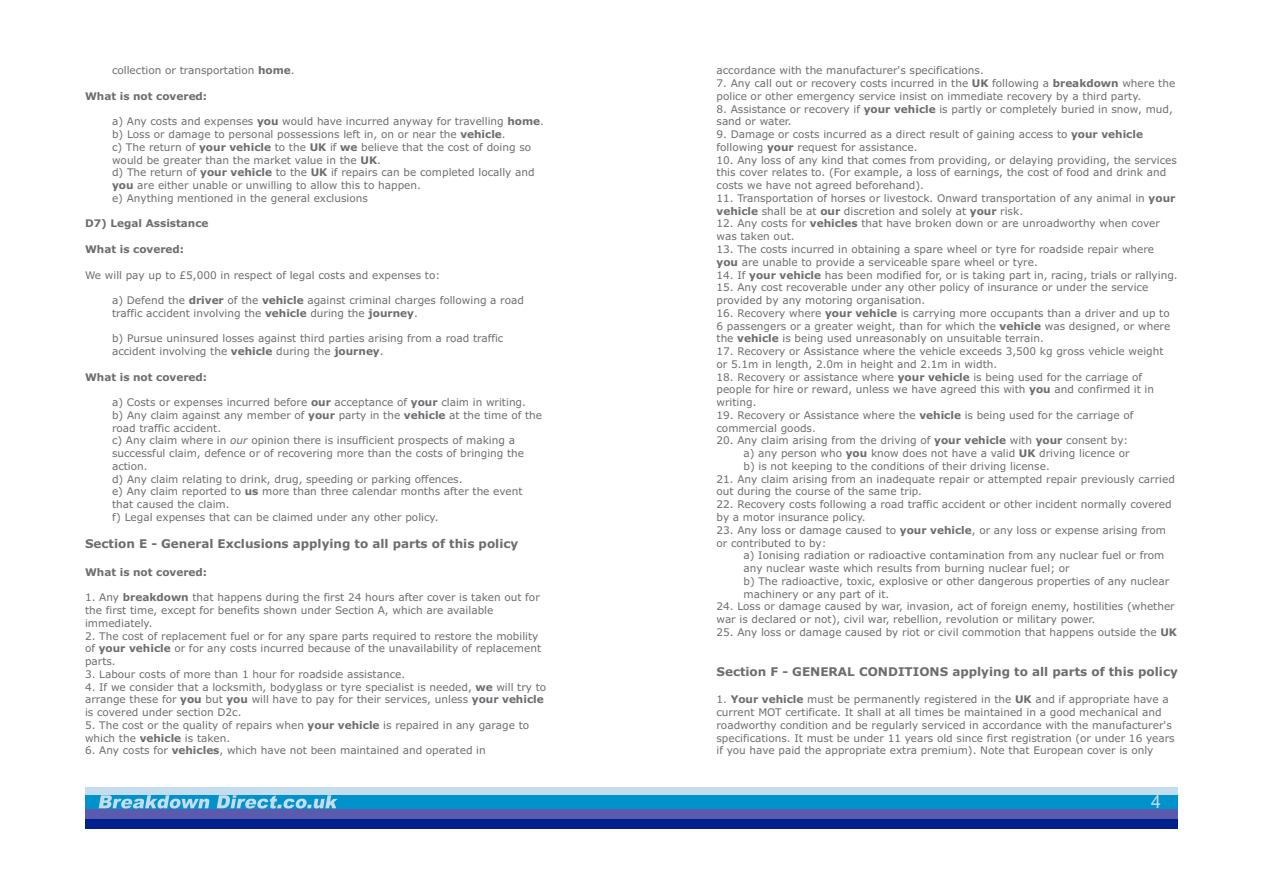
<style>
.page{position:relative;width:1263px;height:893px;background:#fff}
.page>*{position:absolute;margin:0;border:0;box-sizing:border-box;transform-origin:0 0}
.t1{font:31.65px "Arial";color:#fff;scale:1.72 1}
.t2{font:700 12px "Verdana";color:#6c6d70}
.t3{font:10.5px/12.8px "Verdana";color:#6c6d70}
.t4{font:700 10.5px "Verdana";color:#6c6d70}
.s1{font-weight:700}
.s2{font-style:italic}
</style>
<div class="page">
<div style="left:85px;top:787px;width:1093px;height:16px;background:#c3ddef"></div>
<div style="left:85px;top:816px;width:1093px;height:13px;background:#00208b"></div>
<div style="left:85px;top:805px;width:1093px;height:14px;background:#5a5bae"></div>
<div style="left:85px;top:795px;width:1093px;height:13px;background:#0092ca"></div>
<svg style="left:99px;top:795px;width:510px;height:14px"></svg>
<p class="t3" style="left:112px;top:65px;width:184px">collection or transportation <span class="s1">home</span>.</p>
<p class="t4" style="left:85px;top:92px;width:124px">What is not covered:</p>
<p class="t3" style="left:112px;top:116px;width:434px">a) Any costs and expenses <span class="s1">you</span> would have incurred anyway for travelling <span class="s1">home</span>. b) Loss or damage to personal possessions left in, on or near the <span class="s1">vehicle</span>.<br>c) The return of <span class="s1">your vehicle</span> to the <span class="s1">UK</span> if <span class="s1">we</span> believe that the cost of doing so would be greater than the market value in the <span class="s1">UK</span>.<br>d) The return of <span class="s1">your vehicle</span> to the <span class="s1">UK</span> if repairs can be completed locally and <span class="s1">you</span> are either unable or unwilling to allow this to happen.<br>e) Anything mentioned in the general exclusions</p>
<p class="t4" style="left:85px;top:219px;width:125px">D7) Legal Assistance</p>
<p class="t4" style="left:85px;top:245px;width:101px">What is covered:</p>
<p class="t3" style="left:85px;top:269px;width:357px">We will pay up to £5,000 in respect of legal costs and expenses to:</p>
<p class="t3" style="left:112px;top:295px;width:413px">a) Defend the <span class="s1">driver</span> of the <span class="s1">vehicle</span> against criminal charges following a road traffic accident involving the <span class="s1">vehicle</span> during the <span class="s1">journey</span>.</p>
<p class="t3" style="left:112px;top:333px;width:393px">b) Pursue uninsured losses against third parties arising from a road traffic accident involving the <span class="s1">vehicle</span> during the <span class="s1">journey</span>.</p>
<p class="t4" style="left:85px;top:373px;width:124px">What is not covered:</p>
<p class="t3" style="left:112px;top:397px;width:432px">a) Costs or expenses incurred before <span class="s1">our</span> acceptance of <span class="s1">your</span> claim in writing.<br>b) Any claim against any member of <span class="s1">your</span> party in the <span class="s1">vehicle</span> at the time of the road traffic accident.<br>c) Any claim where in <span class="s2">our</span> opinion there is insufficient prospects of making a successful claim, defence or of recovering more than the costs of bringing the action.<br>d) Any claim relating to drink, drug, speeding or parking offences.<br>e) Any claim reported to <span class="s1">us</span> more than three calendar months after the event that caused the claim.<br>f) Legal expenses that can be claimed under any other policy.</p>
<p class="t2" style="left:85px;top:539px;width:435px">Section E - General Exclusions applying to all parts of this policy</p>
<p class="t4" style="left:85px;top:568px;width:124px">What is not covered:</p>
<p class="t3" style="left:85px;top:592px;width:456px">1. Any <span class="s1">breakdown</span> that happens during the first 24 hours after cover is taken out for the first time, except for benefits shown under Section A, which are available immediately.</p>
<p class="t3" style="left:85px;top:630px;width:458px">2. The cost of replacement fuel or for any spare parts required to restore the mobility of <span class="s1">your vehicle</span> or for any costs incurred because of the unavailability of replacement parts.</p>
<p class="t3" style="left:85px;top:668px;width:322px">3. Labour costs of more than 1 hour for roadside assistance.</p>
<p class="t3" style="left:85px;top:681px;width:463px">4. If we consider that a locksmith, bodyglass or tyre specialist is needed, <span class="s1">we</span> will try to arrange these for <span class="s1">you</span> but <span class="s1">you</span> will have to pay for their services, unless <span class="s1">your vehicle </span>is covered under section D2c.</p>
<p class="t3" style="left:85px;top:719px;width:446px">5. The cost or the quality of repairs when <span class="s1">your vehicle</span> is repaired in any garage to which the <span class="s1">vehicle</span> is taken.</p>
<p class="t3" style="left:85px;top:745px;width:402px">6. Any costs for <span class="s1">vehicles</span>, which have not been maintained and operated in</p>
<p class="t3" style="left:716px;top:65px;width:269px">accordance with the manufacturer's specifications.</p>
<p class="t3" style="left:716px;top:78px;width:460px">7. Any call out or recovery costs incurred in the <span class="s1">UK</span> following a <span class="s1">breakdown</span> where the police or other emergency service insist on immediate recovery by a third party.</p>
<p class="t3" style="left:716px;top:103px;width:458px">8. Assistance or recovery if <span class="s1">your vehicle</span> is partly or completely buried in snow, mud, sand or water.</p>
<p class="t3" style="left:716px;top:129px;width:428px">9. Damage or costs incurred as a direct result of gaining access to <span class="s1">your vehicle </span>following <span class="s1">your</span> request for assistance.</p>
<p class="t3" style="left:716px;top:154px;width:462px">10. Any loss of any kind that comes from providing, or delaying providing, the services this cover relates to. (For example, a loss of earnings, the cost of food and drink and costs we have not agreed beforehand).</p>
<p class="t3" style="left:716px;top:193px;width:460px">11. Transportation of horses or livestock. Onward transportation of any animal in <span class="s1">your vehicle</span> shall be at <span class="s1">our</span> discretion and solely at <span class="s1">your</span> risk.</p>
<p class="t3" style="left:716px;top:218px;width:445px">12. Any costs for <span class="s1">vehicles</span> that have broken down or are unroadworthy when cover was taken out.</p>
<p class="t3" style="left:716px;top:244px;width:439px">13. The costs incurred in obtaining a spare wheel or tyre for roadside repair where <span class="s1">you</span> are unable to provide a serviceable spare wheel or tyre.</p>
<p class="t3" style="left:716px;top:269px;width:463px">14. If <span class="s1">your vehicle</span> has been modified for, or is taking part in, racing, trials or rallying.</p>
<p class="t3" style="left:716px;top:282px;width:433px">15. Any cost recoverable under any other policy of insurance or under the service provided by any motoring organisation.</p>
<p class="t3" style="left:716px;top:307px;width:455px;text-align:justify">16. Recovery where <span class="s1">your vehicle</span> is carrying more occupants than a driver and up to 6 passengers or a greater weight, than for which the <span class="s1">vehicle</span> was designed, or where the <span class="s1">vehicle</span> is being used unreasonably on unsuitable terrain.</p>
<p class="t3" style="left:716px;top:346px;width:449px">17. Recovery or Assistance where the vehicle exceeds 3,500 kg gross vehicle weight or 5.1m in length, 2.0m in height and 2.1m in width.</p>
<p class="t3" style="left:716px;top:371px;width:439px">18. Recovery or assistance where <span class="s1">your vehicle</span> is being used for the carriage of people for hire or reward, unless we have agreed this with <span class="s1">you</span> and confirmed it in writing.</p>
<p class="t3" style="left:716px;top:410px;width:418px">19. Recovery or Assistance where the <span class="s1">vehicle</span> is being used for the carriage of commercial goods.</p>
<p class="t3" style="left:743px;top:435px;width:388px;text-align:justify;text-indent:-27px">20. Any claim arising from the driving of <span class="s1">your vehicle</span> with <span class="s1">your</span> consent by: a) any person who <span class="s1">you</span> know does not have a valid <span class="s1">UK</span> driving licence or b) is not keeping to the conditions of their driving license.</p>
<p class="t3" style="left:716px;top:473px;width:460px">21. Any claim arising from an inadequate repair or attempted repair previously carried out during the course of the same trip.</p>
<p class="t3" style="left:716px;top:499px;width:457px">22. Recovery costs following a road traffic accident or other incident normally covered by a motor insurance policy.</p>
<p class="t3" style="left:716px;top:524px;width:451px">23. Any loss or damage caused to <span class="s1">your vehicle</span>, or any loss or expense arising from or contributed to by:</p>
<p class="t3" style="left:743px;top:550px;width:427px">a) Ionising radiation or radioactive contamination from any nuclear fuel or from any nuclear waste which results from burning nuclear fuel; or<br>b) The radioactive, toxic, explosive or other dangerous properties of any nuclear machinery or any part of it.</p>
<p class="t3" style="left:716px;top:601px;width:460px">24. Loss or damage caused by war, invasion, act of foreign enemy, hostilities (whether war is declared or not), civil war, rebellion, revolution or military power.</p>
<p class="t3" style="left:716px;top:627px;width:462px">25. Any loss or damage caused by riot or civil commotion that happens outside the <span class="s1">UK</span></p>
<p class="t2" style="left:716px;top:666px;width:463px">Section F - GENERAL CONDITIONS applying to all parts of this policy</p>
<p class="t3" style="left:716px;top:694px;width:460px">1. <span class="s1">Your vehicle</span> must be permanently registered in the <span class="s1">UK</span> and if appropriate have a current MOT certificate. It shall at all times be maintained in a good mechanical and roadworthy condition and be regularly serviced in accordance with the manufacturer's specifications. It must be under 11 years old since first registration (or under 16 years if you have paid the appropriate extra premium). Note that European cover is only</p>
<h1 class="t1" style="left:1124px;top:795px;width:23px">2<sup>4</sup></h1>
</div>
